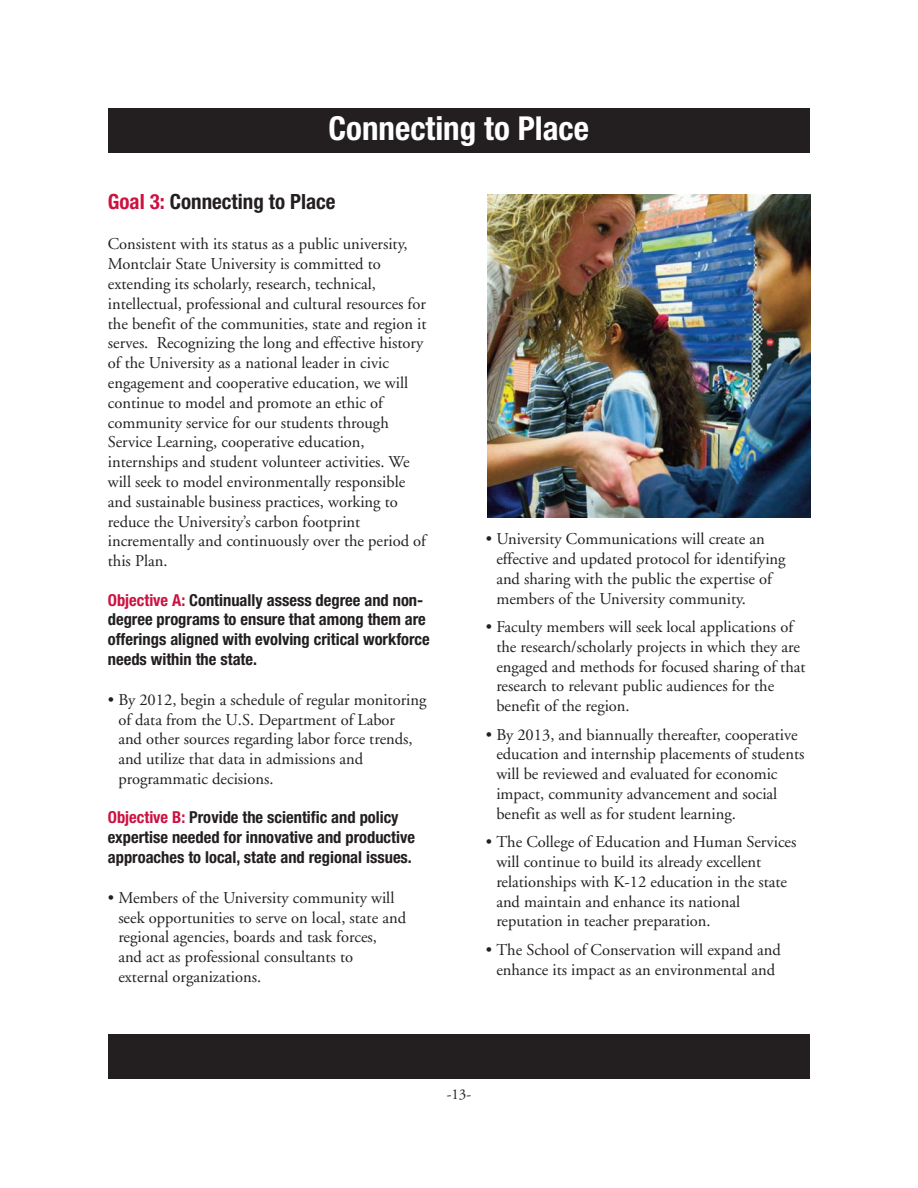
<style>
.page{position:relative;width:918px;height:1188px;background:#fff}
.page>*{position:absolute;margin:0;border:0;box-sizing:border-box;transform-origin:0 0}
.t1{font:700 condensed 33px "Helvetica Neue";color:#fff}
.t2{font:700 condensed 21px "Helvetica Neue";color:#231f20}
.t3{font:16.5px/19.8px "Adobe Garamond";color:#231f20}
.t4{font:700 condensed 16.5px/19.8px "Helvetica Neue";color:#231f20}
.t5{font:15px "Adobe Garamond";color:#231f20}
.s1{color:#cd1141}
</style>
<div class="page">
<div style="left:108px;top:1034px;width:702px;height:45px;background:#231f20"></div>
<div style="left:108px;top:109px;width:702px;height:44px;background:#231f20"></div>
<img style="left:488px;top:194px;width:322px;height:323px">
<h1 class="t1" style="left:329px;top:116px;width:262px">Connecting to Place</h1>
<p class="t2" style="left:108px;top:194px;width:229px"><span class="s1">Goal 3:</span> Connecting to Place</p>
<p class="t3" style="left:108px;top:236px;width:320px">Consistent with its status as a public university, Montclair State University is committed to extending its scholarly, research, technical, intellectual, professional and cultural resources for the benefit of the communities, state and region it serves. Recognizing the long and effective history of the University as a national leader in civic engagement and cooperative education, we will continue to model and promote an ethic of community service for our students through Service Learning, cooperative education, internships and student volunteer activities. We will seek to model environmentally responsible and sustainable business practices, working to reduce the University’s carbon footprint incrementally and continuously over the period of this Plan.</p>
<p class="t4" style="left:108px;top:591px;width:324px"><span class="s1">Objective A:</span> Continually assess degree and non&shy;degree programs to ensure that among them are offerings aligned with evolving critical workforce needs within the state.</p>
<p class="t3" style="left:118px;top:691px;width:310px;text-indent:-10px">• By 2012, begin a schedule of regular monitoring of data from the U.S. Department of Labor<br>and other sources regarding labor force trends, and utilize that data in admissions and programmatic decisions.</p>
<p class="t4" style="left:108px;top:809px;width:309px"><span class="s1">Objective B:</span> Provide the scientific and policy expertise needed for innovative and productive approaches to local, state and regional issues.</p>
<p class="t3" style="left:118px;top:889px;width:289px;text-indent:-10px">• Members of the University community will seek opportunities to serve on local, state and regional agencies, boards and task forces,<br>and act as professional consultants to external organizations.</p>
<p class="t3" style="left:496px;top:530px;width:291px;text-indent:-10px">• University Communications will create an effective and updated protocol for identifying and sharing with the public the expertise of members of the University community.</p>
<p class="t3" style="left:496px;top:618px;width:311px;text-indent:-10px">• Faculty members will seek local applications of the research/scholarly projects in which they are engaged and methods for focused sharing of that research to relevant public audiences for the benefit of the region.</p>
<p class="t3" style="left:496px;top:726px;width:310px;text-indent:-10px">• By 2013, and biannually thereafter, cooperative education and internship placements of students will be reviewed and evaluated for economic impact, community advancement and social benefit as well as for student learning.</p>
<p class="t3" style="left:496px;top:834px;width:302px;text-indent:-10px">• The College of Education and Human Services will continue to build its already excellent relationships with K-12 education in the state and maintain and enhance its national reputation in teacher preparation.</p>
<p class="t3" style="left:486px;top:941px;width:297px;text-align:center">• The School of Conservation will expand and enhance its impact as an environmental and</p>
<p class="t5" style="left:447px;top:1089px;width:26px">-13-</p>
</div>
